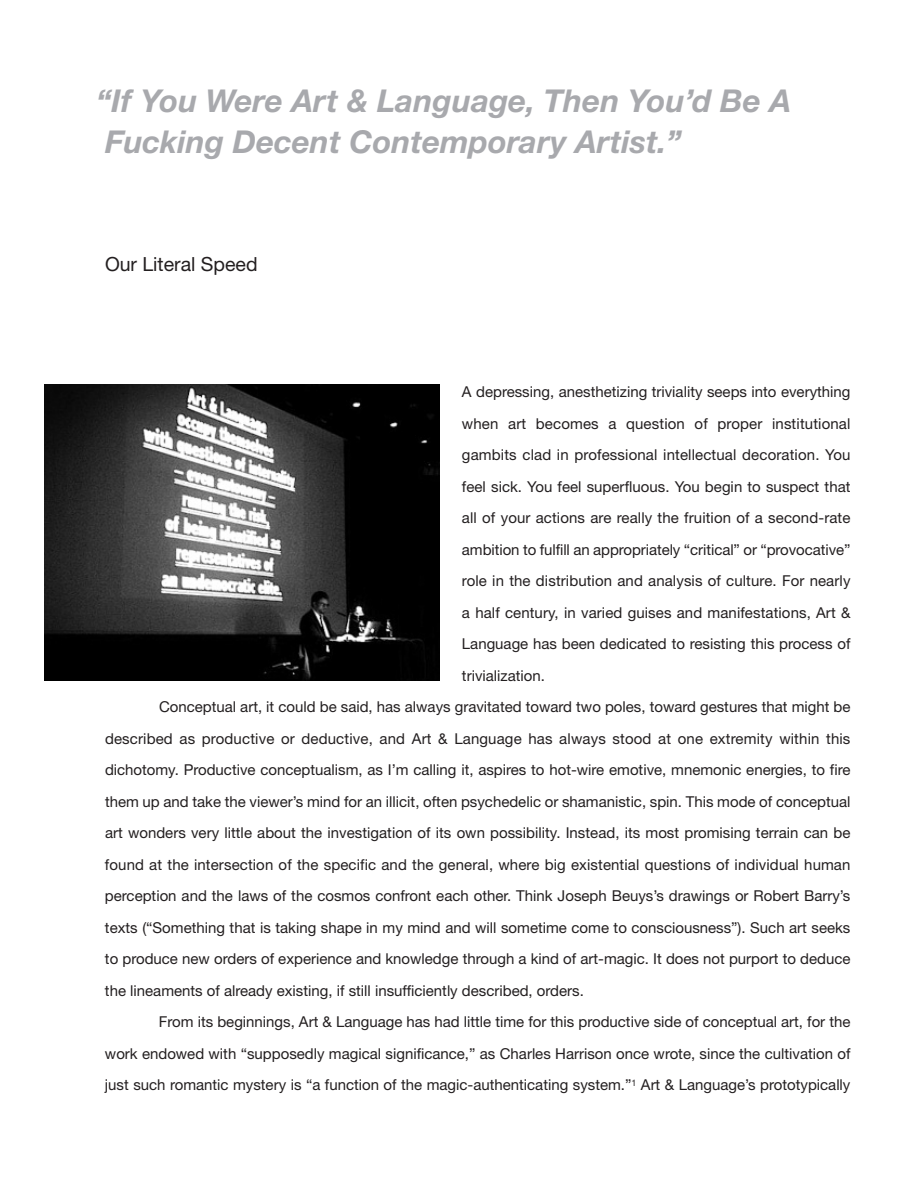
<style>
.page{position:relative;width:918px;height:1188px;background:#fff}
.page>*{position:absolute;margin:0;border:0;box-sizing:border-box;transform-origin:0 0}
.t1{font:italic 700 31.5px/40.5px "Helvetica Neue";color:#a8a9ad}
.t2{font:19.5px "Helvetica Neue";color:#231f20}
.t3{font:15px "Helvetica Neue";color:#231f20}
</style>
<div class="page">
<img style="left:44px;top:385px;width:395px;height:295px">
<h1 class="t1" style="left:96px;top:84px;width:696px">“If You Were Art &amp; Language, Then You’d Be A<br>Fucking Decent Contemporary Artist.”</h1>
<h2 class="t2" style="left:105px;top:258px;width:154px">Our Literal Speed</h2>
<p class="t3" style="left:462px;top:387px;width:390px">A depressing, anesthetizing triviality seeps into everything</p>
<p class="t3" style="left:462px;top:418px;width:390px">when art becomes a question of proper institutional</p>
<p class="t3" style="left:462px;top:450px;width:390px">gambits clad in professional intellectual decoration. You</p>
<p class="t3" style="left:462px;top:481px;width:390px">feel sick. You feel superfluous. You begin to suspect that</p>
<p class="t3" style="left:462px;top:513px;width:390px">all of your actions are really the fruition of a second-rate</p>
<p class="t3" style="left:462px;top:544px;width:390px">ambition to fulfill an appropriately “critical” or “provocative”</p>
<p class="t3" style="left:462px;top:576px;width:390px">role in the distribution and analysis of culture. For nearly</p>
<p class="t3" style="left:462px;top:607px;width:390px">a half century, in varied guises and manifestations, Art &amp;</p>
<p class="t3" style="left:462px;top:639px;width:390px">Language has been dedicated to resisting this process of</p>
<p class="t3" style="left:462px;top:670px;width:84px">trivialization.</p>
<p class="t3" style="left:159px;top:702px;width:693px">Conceptual art, it could be said, has always gravitated toward two poles, toward gestures that might be</p>
<p class="t3" style="left:105px;top:733px;width:747px">described as productive or deductive, and Art &amp; Language has always stood at one extremity within this</p>
<p class="t3" style="left:105px;top:765px;width:747px">dichotomy. Productive conceptualism, as I’m calling it, aspires to hot-wire emotive, mnemonic energies, to fire</p>
<p class="t3" style="left:105px;top:796px;width:747px">them up and take the viewer’s mind for an illicit, often psychedelic or shamanistic, spin. This mode of conceptual</p>
<p class="t3" style="left:105px;top:828px;width:747px">art wonders very little about the investigation of its own possibility. Instead, its most promising terrain can be</p>
<p class="t3" style="left:105px;top:859px;width:747px">found at the intersection of the specific and the general, where big existential questions of individual human</p>
<p class="t3" style="left:105px;top:891px;width:747px">perception and the laws of the cosmos confront each other. Think Joseph Beuys’s drawings or Robert Barry’s</p>
<p class="t3" style="left:105px;top:922px;width:747px">texts (“Something that is taking shape in my mind and will sometime come to consciousness”). Such art seeks</p>
<p class="t3" style="left:105px;top:954px;width:747px">to produce new orders of experience and knowledge through a kind of art-magic. It does not purport to deduce</p>
<p class="t3" style="left:105px;top:985px;width:480px">the lineaments of already existing, if still insufficiently described, orders.</p>
<p class="t3" style="left:159px;top:1017px;width:693px">From its beginnings, Art &amp; Language has had little time for this productive side of conceptual art, for the</p>
<p class="t3" style="left:105px;top:1048px;width:747px">work endowed with “supposedly magical significance,” as Charles Harrison once wrote, since the cultivation of</p>
<p class="t3" style="left:105px;top:1080px;width:747px">just such romantic mystery is “a function of the magic-authenticating system.”<sup>1</sup> Art &amp; Language’s prototypically</p>
</div>
